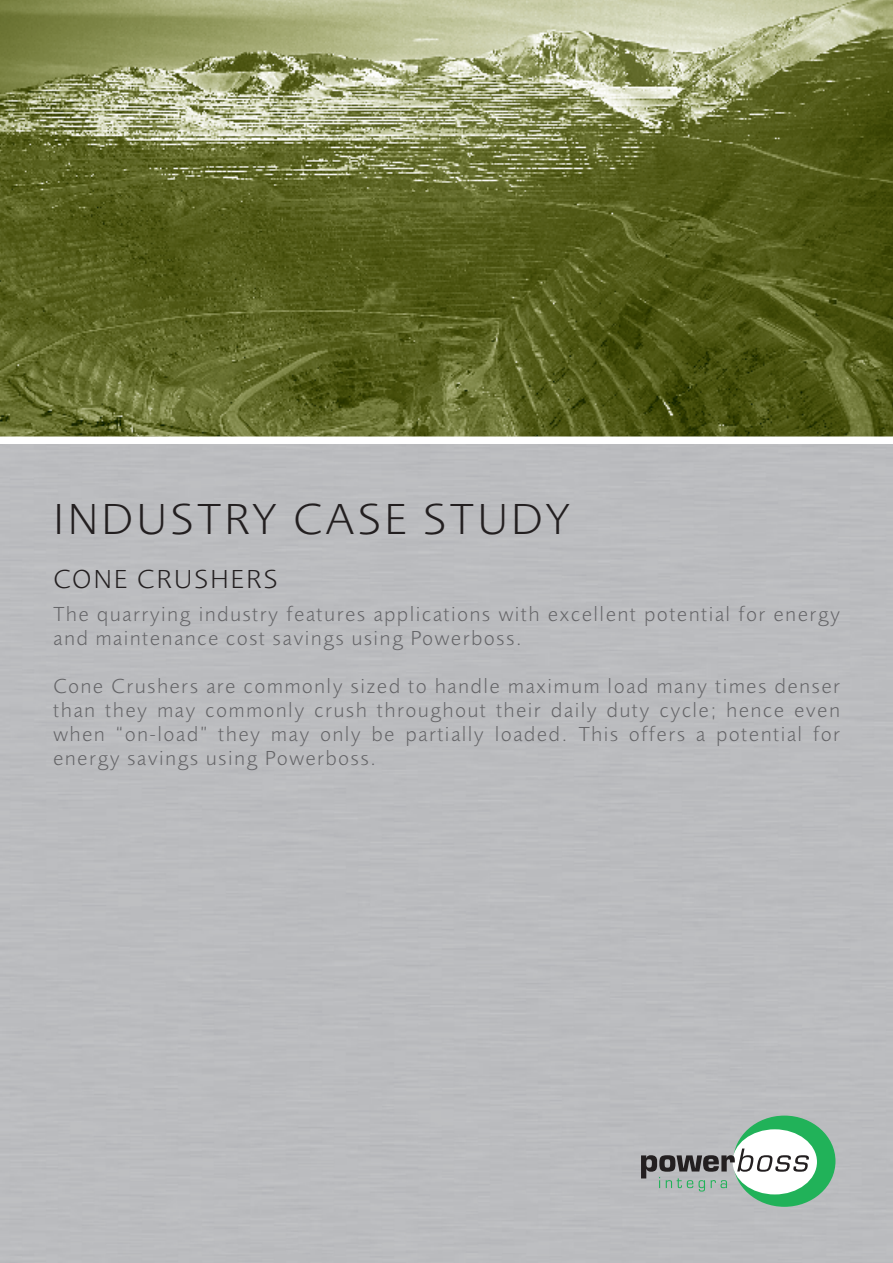
<style>
.page{position:relative;width:893px;height:1263px;background:#fff}
.page>*{position:absolute;margin:0;border:0;box-sizing:border-box;transform-origin:0 0}
.Document_Title{font:300 45px "Foundry Sans";letter-spacing:.075em;color:#231f20}
.Document_Sub_Title{font:300 27px "Foundry Sans";letter-spacing:.075em;color:#231f20}
.Document_Cover_Body_Copy{font:300 21px/24px "Foundry Sans";letter-spacing:.075em;color:#636366}
</style>
<div class="page">
<img style="left:0;top:0;width:893px;height:436px">
<div style="left:0;top:436px;width:893px;height:827px;background:#bbbcbf"></div>
<div style="left:733px;top:1115px;width:102px;height:92px;background:#21b259;border-radius:50%"></div>
<div style="left:733px;top:1129px;width:84px;height:65px;background:#fff;border-radius:50%"></div>
<svg style="left:641px;top:1148px;width:169px;height:43px"></svg>
<p class="Document_Title" style="left:53px;top:492px;width:518px">INDUSTRY CASE STUDY</p>
<p class="Document_Sub_Title" style="left:53px;top:563px;width:226px">CONE CRUSHERS</p>
<p class="Document_Cover_Body_Copy" style="left:53px;top:602px;width:788px">The quarrying industry features applications with excellent potential for energy and maintenance cost savings using Powerboss.</p>
<p class="Document_Cover_Body_Copy" style="left:53px;top:674px;width:788px;text-align:justify">Cone Crushers are commonly sized to handle maximum load many times denser than they may commonly crush throughout their daily duty cycle; hence even when “on-load” they may only be partially loaded. This offers a potential for energy savings using Powerboss.</p>
</div>
